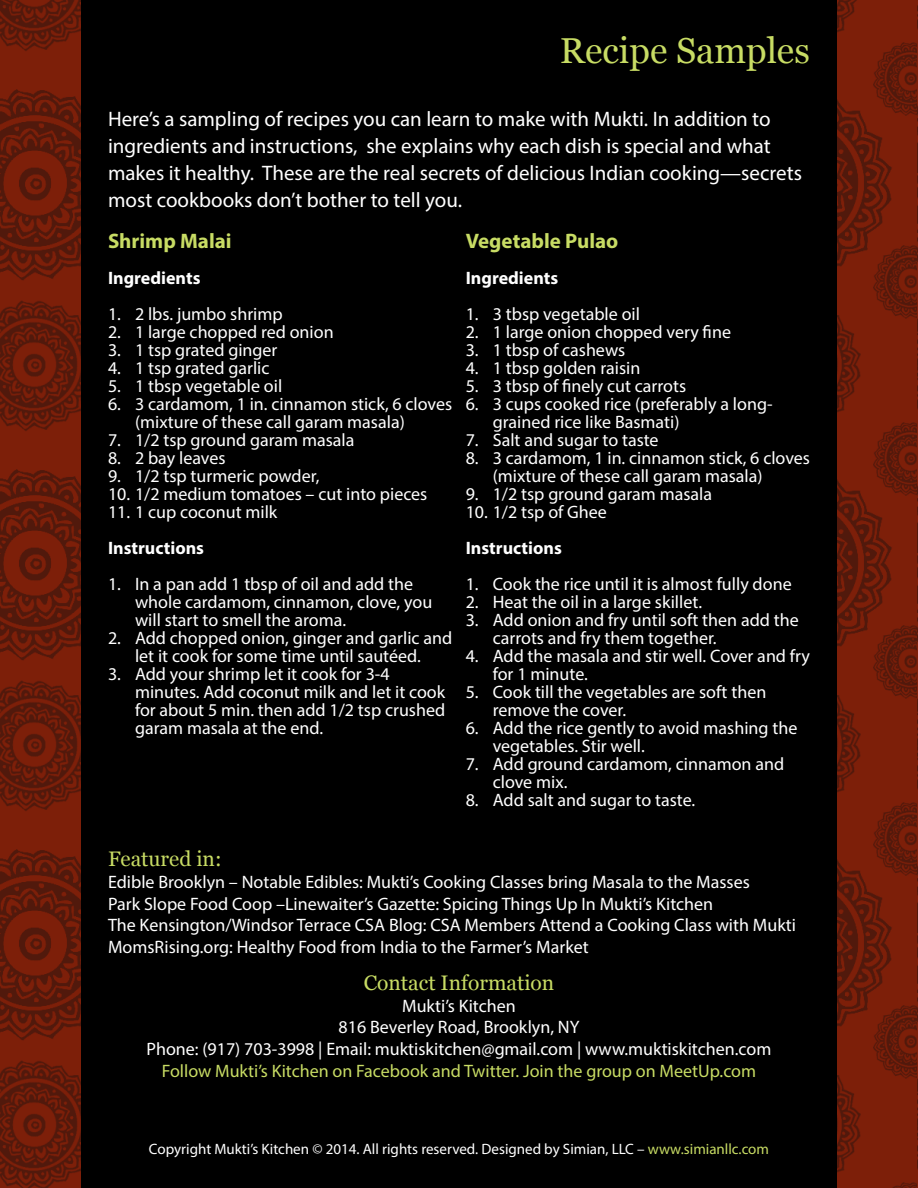
<style>
.page{position:relative;width:918px;height:1188px;background:#fff}
.page>*{position:absolute;margin:0;border:0;box-sizing:border-box;transform-origin:0 0}
.t1{font:36px "Georgia";color:#c8dc64}
.t2{font:21px/27px "Myriad Pro";color:#fff}
.t3{font:21px "Georgia";color:#c8dc64}
.t4{font:700 21px "Myriad Pro";color:#c8dc64}
.t5{font:18px/18px "Myriad Pro";color:#fff}
.t6{font:18px "Myriad Pro";color:#c8dc64}
.t7{font:700 18px "Myriad Pro";color:#fff}
.t8{font:15px "Myriad Pro";color:#fff}
.s1{color:#c8dc64}
</style>
<div class="page">
<img style="left:0;top:0;width:918px;height:1188px">
<div style="left:81px;top:0;width:756px;height:1188px;background:#000"></div>
<h1 class="t1" style="left:560px;top:30px;width:252px">Recipe Samples</h1>
<p class="t2" style="left:108px;top:105px;width:696px">Here’s a sampling of recipes you can learn to make with Mukti. In addition to ingredients and instructions, she explains why each dish is special and what makes it healthy. These are the real secrets of delicious Indian cooking—secrets most cookbooks don’t bother to tell you.</p>
<p class="t4" style="left:108px;top:227px;width:125px">Shrimp Malai</p>
<p class="t7" style="left:108px;top:266px;width:94px">Ingredients</p>
<p class="t5" style="left:108px;top:304px;width:176px">1. 2 lbs. jumbo shrimp</p>
<p class="t5" style="left:108px;top:322px;width:227px">2. 1 large chopped red onion</p>
<p class="t5" style="left:108px;top:340px;width:171px">3. 1 tsp grated ginger</p>
<p class="t5" style="left:108px;top:358px;width:163px">4. 1 tsp grated garlic</p>
<p class="t5" style="left:108px;top:376px;width:176px">5. 1 tbsp vegetable oil</p>
<p class="t5" style="left:135px;top:394px;width:319px;text-indent:-27px">6. 3 cardamom, 1 in. cinnamon stick, 6 cloves (mixture of these call garam masala)</p>
<p class="t5" style="left:108px;top:430px;width:248px">7. 1/2 tsp ground garam masala</p>
<p class="t5" style="left:108px;top:448px;width:119px">8. 2 bay leaves</p>
<p class="t5" style="left:108px;top:466px;width:213px">9. 1/2 tsp turmeric powder,</p>
<p class="t5" style="left:108px;top:484px;width:321px">10. 1/2 medium tomatoes – cut into pieces</p>
<p class="t5" style="left:108px;top:502px;width:171px">11. 1 cup coconut milk</p>
<p class="t7" style="left:108px;top:536px;width:98px">Instructions</p>
<p class="t5" style="left:135px;top:574px;width:299px;text-indent:-27px">1. In a pan add 1 tbsp of oil and add the whole cardamom, cinnamon, clove, you will start to smell the aroma.</p>
<p class="t5" style="left:108px;top:628px;width:346px;text-align:center">2. Add chopped onion, ginger and garlic and let it cook for some time until sautéed.</p>
<p class="t5" style="left:135px;top:664px;width:312px;text-indent:-27px">3. Add your shrimp let it cook for 3-4 minutes. Add coconut milk and let it cook for about 5 min. then add 1/2 tsp crushed garam masala at the end.</p>
<p class="t4" style="left:466px;top:227px;width:154px">Vegetable Pulao</p>
<p class="t7" style="left:466px;top:266px;width:94px">Ingredients</p>
<p class="t5" style="left:466px;top:304px;width:176px">1. 3 tbsp vegetable oil</p>
<p class="t5" style="left:466px;top:322px;width:267px">2. 1 large onion chopped very fine</p>
<p class="t5" style="left:466px;top:340px;width:161px">3. 1 tbsp of cashews</p>
<p class="t5" style="left:466px;top:358px;width:176px">4. 1 tbsp golden raisin</p>
<p class="t5" style="left:466px;top:376px;width:222px">5. 3 tbsp of finely cut carrots</p>
<p class="t5" style="left:493px;top:394px;width:281px;text-indent:-27px">6. 3 cups cooked rice (preferably a long&shy;grained rice like Basmati)</p>
<p class="t5" style="left:466px;top:430px;width:194px">7. Salt and sugar to taste</p>
<p class="t5" style="left:493px;top:448px;width:319px;text-indent:-27px">8. 3 cardamom, 1 in. cinnamon stick, 6 cloves (mixture of these call garam masala)</p>
<p class="t5" style="left:466px;top:484px;width:248px">9. 1/2 tsp ground garam masala</p>
<p class="t5" style="left:466px;top:502px;width:143px">10. 1/2 tsp of Ghee</p>
<p class="t7" style="left:466px;top:536px;width:98px">Instructions</p>
<p class="t5" style="left:466px;top:574px;width:327px">1. Cook the rice until it is almost fully done</p>
<p class="t5" style="left:466px;top:592px;width:238px">2. Heat the oil in a large skillet.</p>
<p class="t5" style="left:493px;top:610px;width:308px;text-indent:-27px">3. Add onion and fry until soft then add the carrots and fry them together.</p>
<p class="t5" style="left:493px;top:646px;width:319px;text-indent:-27px">4. Add the masala and stir well. Cover and fry for 1 minute.</p>
<p class="t5" style="left:493px;top:682px;width:275px;text-indent:-27px">5. Cook till the vegetables are soft then remove the cover.</p>
<p class="t5" style="left:493px;top:718px;width:306px;text-indent:-27px">6. Add the rice gently to avoid mashing the vegetables. Stir well.</p>
<p class="t5" style="left:493px;top:754px;width:293px;text-indent:-27px">7. Add ground cardamom, cinnamon and clove mix.</p>
<p class="t5" style="left:466px;top:790px;width:231px">8. Add salt and sugar to taste.</p>
<p class="t3" style="left:108px;top:847px;width:115px">Featured in:</p>
<p class="t5" style="left:108px;top:871px;width:690px;line-height:21.6px">Edible Brooklyn – Notable Edibles: Mukti’s Cooking Classes bring Masala to the Masses<br>Park Slope Food Coop –Linewaiter’s Gazette: Spicing Things Up In Mukti’s Kitchen<br>The Kensington/Windsor Terrace CSA Blog: CSA Members Attend a Cooking Class with Mukti MomsRising.org: Healthy Food from India to the Farmer’s Market</p>
<p class="t3" style="left:364px;top:971px;width:192px">Contact Information</p>
<p class="t5" style="left:147px;top:995px;width:626px;line-height:21.6px;text-align:center">Mukti’s Kitchen<br>816 Beverley Road, Brooklyn, NY<br>Phone: (917) 703-3998 | Email: muktiskitchen@gmail.com | www.muktiskitchen.com</p>
<p class="t6" style="left:162px;top:1059px;width:596px">Follow Mukti’s Kitchen on Facebook and Twitter. Join the group on MeetUp.com</p>
<p class="t8" style="left:149px;top:1140px;width:622px">Copyright Mukti’s Kitchen © 2014. All rights reserved. Designed by Simian, LLC – <span class="s1">www.simianllc.com</span></p>
</div>
